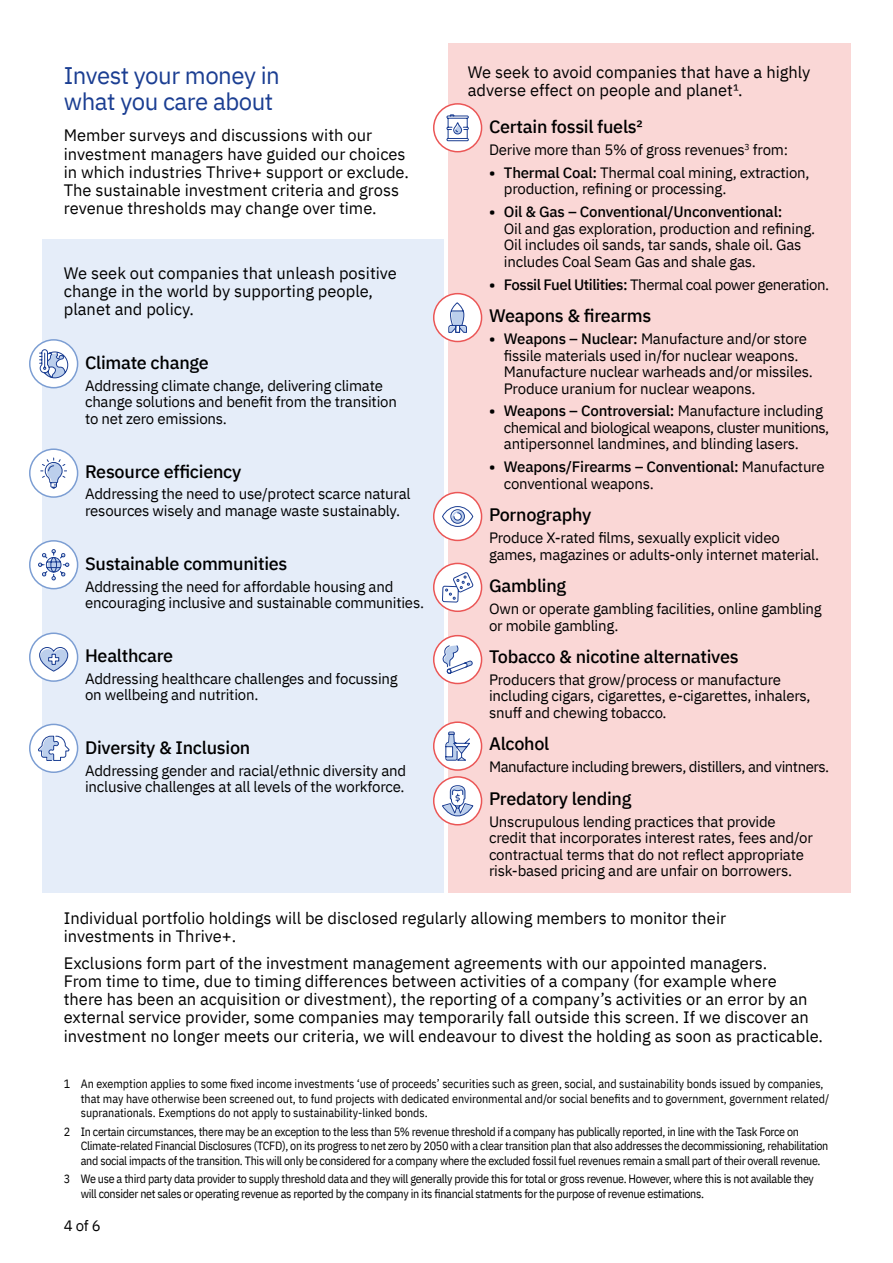
<style>
.page{position:relative;width:893px;height:1263px;background:#fff}
.page>*{position:absolute;margin:0;border:0;box-sizing:border-box;transform-origin:0 0}
.CFS_02_Subhead_1{font:24px/26.4px "IBM Plex Sans";letter-spacing:-.02em;color:#1b3e92}
.CFS_02_Subhead_3_ADJ{font:500 18px "IBM Plex Sans";letter-spacing:-.015em;color:#000}
.CFS_01_Body{font:16.5px/18.1px "IBM Plex Sans";color:#000}
.CFS_04_Table_Body{font:15px/16.5px "IBM Plex Sans";letter-spacing:-.015em;color:#000}
.CFS_04_Table_Body-2{font:15px/16.5px "IBM Plex Sans";letter-spacing:-.035em;color:#000}
.CFS_09_Footnote{font:12px/14.4px "IBM Plex Sans Cond";letter-spacing:-.025em;color:#000}
.CFS_09_Footnote-2{font:12px/14.4px "IBM Plex Sans Cond";color:#000}
.s1{font-weight:600}
.s2{font-weight:500}
</style>
<div class="page">
<div style="left:43px;top:240px;width:401px;height:653px;background:#e5edf9"></div>
<div style="left:448px;top:44px;width:402px;height:849px;background:#fad7d6"></div>
<div style="left:30px;top:340px;width:48px;height:48px;background:#fff;border-radius:50%"></div>
<svg style="left:39px;top:349px;width:29px;height:29px"></svg>
<div style="left:29px;top:339px;width:49px;height:49px;border:2px solid #7c9ed3;border-radius:50%"></div>
<div style="left:30px;top:449px;width:48px;height:48px;background:#fff;border-radius:50%"></div>
<svg style="left:40px;top:458px;width:27px;height:31px"></svg>
<div style="left:29px;top:448px;width:49px;height:50px;border:2px solid #7c9ed3;border-radius:50%"></div>
<div style="left:30px;top:541px;width:48px;height:48px;background:#fff;border-radius:50%"></div>
<svg style="left:38px;top:549px;width:31px;height:31px"></svg>
<div style="left:29px;top:540px;width:49px;height:49px;border:2px solid #7c9ed3;border-radius:50%"></div>
<div style="left:30px;top:633px;width:48px;height:48px;background:#fff;border-radius:50%"></div>
<svg style="left:39px;top:647px;width:29px;height:24px"></svg>
<div style="left:29px;top:632px;width:49px;height:50px;border:2px solid #7c9ed3;border-radius:50%"></div>
<div style="left:30px;top:724px;width:48px;height:48px;background:#fff;border-radius:50%"></div>
<svg style="left:38px;top:736px;width:31px;height:25px"></svg>
<div style="left:29px;top:724px;width:49px;height:49px;border:2px solid #7c9ed3;border-radius:50%"></div>
<div style="left:434px;top:104px;width:48px;height:48px;background:#fff;border-radius:50%"></div>
<svg style="left:447px;top:115px;width:22px;height:26px"></svg>
<div style="left:433px;top:103px;width:49px;height:49px;border:2px solid #eb5656;border-radius:50%"></div>
<div style="left:434px;top:294px;width:48px;height:47px;background:#fff;border-radius:50%"></div>
<svg style="left:448px;top:302px;width:19px;height:31px"></svg>
<div style="left:433px;top:293px;width:49px;height:49px;border:2px solid #eb5656;border-radius:50%"></div>
<div style="left:434px;top:493px;width:48px;height:47px;background:#fff;border-radius:50%"></div>
<svg style="left:442px;top:506px;width:31px;height:21px"></svg>
<div style="left:433px;top:492px;width:49px;height:49px;border:2px solid #eb5656;border-radius:50%"></div>
<div style="left:434px;top:563px;width:48px;height:48px;background:#fff;border-radius:50%"></div>
<svg style="left:442px;top:572px;width:31px;height:30px"></svg>
<div style="left:433px;top:563px;width:49px;height:49px;border:2px solid #eb5656;border-radius:50%"></div>
<div style="left:434px;top:636px;width:48px;height:47px;background:#fff;border-radius:50%"></div>
<svg style="left:443px;top:645px;width:29px;height:29px"></svg>
<div style="left:433px;top:635px;width:49px;height:49px;border:2px solid #eb5656;border-radius:50%"></div>
<div style="left:434px;top:722px;width:48px;height:48px;background:#fff;border-radius:50%"></div>
<svg style="left:446px;top:732px;width:24px;height:28px"></svg>
<div style="left:433px;top:721px;width:49px;height:50px;border:2px solid #eb5656;border-radius:50%"></div>
<div style="left:434px;top:777px;width:48px;height:48px;background:#fff;border-radius:50%"></div>
<svg style="left:442px;top:785px;width:31px;height:31px"></svg>
<div style="left:433px;top:776px;width:49px;height:49px;border:2px solid #eb5656;border-radius:50%"></div>
<p class="CFS_01_Body" style="left:468px;top:62px;width:344px">We seek to avoid companies that have a highly adverse effect on people and planet1.</p>
<h4 class="CFS_02_Subhead_3_ADJ" style="left:489px;top:113px;width:155px">Certain fossil fuels2</h4>
<p class="CFS_04_Table_Body" style="left:489px;top:140px;width:301px">Derive more than 5% of gross revenues<sup>3</sup> from:</p>
<p class="CFS_04_Table_Body" style="left:504px;top:163px;width:307px;text-indent:-15px"><span class="s1">•</span> <span class="s2">Thermal Coal:</span> Thermal coal mining, extraction, production, refining or processing.</p>
<p class="CFS_04_Table_Body" style="left:504px;top:202px;width:313px;text-indent:-15px"><span class="s1">•</span> <span class="s2">Oil &amp; Gas – Conventional/Unconventional:<br></span>Oil and gas exploration, production and refining.<br>Oil includes oil sands, tar sands, shale oil. Gas includes Coal Seam Gas and shale gas.</p>
<p class="CFS_04_Table_Body" style="left:489px;top:275px;width:342px"><span class="s1">•</span> <span class="s2">Fossil Fuel Utilities:</span> Thermal coal power generation.</p>
<h4 class="CFS_02_Subhead_3_ADJ" style="left:489px;top:302px;width:164px">Weapons &amp; firearms</h4>
<p class="CFS_04_Table_Body" style="left:504px;top:329px;width:310px;text-indent:-15px"><span class="s1">•</span> <span class="s2">Weapons – Nuclear:</span> Manufacture and/or store fissile materials used in/for nuclear weapons.<br>Manufacture nuclear warheads and/or missiles.<br>Produce uranium for nuclear weapons.</p>
<p class="CFS_04_Table_Body-2" style="left:504px;top:402px;width:327px;text-indent:-15px"><span class="s1">•</span> <span class="s2">Weapons – Controversial:</span> Manufacture including chemical and biological weapons, cluster munitions, antipersonnel landmines, and blinding lasers.</p>
<p class="CFS_04_Table_Body" style="left:504px;top:457px;width:322px;text-indent:-15px"><span class="s1">•</span> <span class="s2">Weapons/Firearms – Conventional:</span> Manufacture conventional weapons.</p>
<h4 class="CFS_02_Subhead_3_ADJ" style="left:489px;top:501px;width:104px">Pornography</h4>
<p class="CFS_04_Table_Body" style="left:489px;top:528px;width:332px">Produce X-rated films, sexually explicit video games, magazines or adults-only internet material.</p>
<h4 class="CFS_02_Subhead_3_ADJ" style="left:489px;top:572px;width:79px">Gambling</h4>
<p class="CFS_04_Table_Body" style="left:489px;top:599px;width:334px">Own or operate gambling facilities, online gambling or mobile gambling.</p>
<h4 class="CFS_02_Subhead_3_ADJ" style="left:489px;top:643px;width:251px">Tobacco &amp; nicotine alternatives</h4>
<p class="CFS_04_Table_Body" style="left:489px;top:670px;width:323px">Producers that grow/process or manufacture including cigars, cigarettes, e-cigarettes, inhalers, snuff and chewing tobacco.</p>
<h4 class="CFS_02_Subhead_3_ADJ" style="left:489px;top:730px;width:62px">Alcohol</h4>
<p class="CFS_04_Table_Body-2" style="left:489px;top:757px;width:342px">Manufacture including brewers, distillers, and vintners.</p>
<h4 class="CFS_02_Subhead_3_ADJ" style="left:489px;top:784px;width:144px">Predatory lending</h4>
<p class="CFS_04_Table_Body" style="left:489px;top:812px;width:325px">Unscrupulous lending practices that provide credit that incorporates interest rates, fees and/or contractual terms that do not reflect appropriate risk-based pricing and are unfair on borrowers.</p>
<p class="CFS_01_Body" style="left:64px;top:908px;width:664px">Individual portfolio holdings will be disclosed regularly allowing members to monitor their investments in Thrive+.</p>
<p class="CFS_01_Body" style="left:64px;top:953px;width:761px">Exclusions form part of the investment management agreements with our appointed managers.<br>From time to time, due to timing differences between activities of a company (for example where<br>there has been an acquisition or divestment), the reporting of a company’s activities or an error by an external service provider, some companies may temporarily fall outside this screen. If we discover an investment no longer meets our criteria, we will endeavour to divest the holding as soon as practicable.</p>
<h2 class="CFS_02_Subhead_1" style="left:64px;top:60px;width:218px">Invest your money in what you care about</h2>
<p class="CFS_01_Body" style="left:64px;top:125px;width:347px">Member surveys and discussions with our investment managers have guided our choices in which industries Thrive+ support or exclude.<br>The sustainable investment criteria and gross revenue thresholds may change over time.</p>
<p class="CFS_01_Body" style="left:64px;top:263px;width:335px">We seek out companies that unleash positive change in the world by supporting people, planet and policy.</p>
<h4 class="CFS_02_Subhead_3_ADJ" style="left:85px;top:349px;width:125px">Climate change</h4>
<p class="CFS_04_Table_Body" style="left:85px;top:376px;width:313px">Addressing climate change, delivering climate change solutions and benefit from the transition to net zero emissions.</p>
<h4 class="CFS_02_Subhead_3_ADJ" style="left:85px;top:457px;width:158px">Resource efficiency</h4>
<p class="CFS_04_Table_Body" style="left:85px;top:485px;width:327px">Addressing the need to use/protect scarce natural resources wisely and manage waste sustainably.</p>
<h4 class="CFS_02_Subhead_3_ADJ" style="left:85px;top:549px;width:204px">Sustainable communities</h4>
<p class="CFS_04_Table_Body" style="left:85px;top:577px;width:341px">Addressing the need for affordable housing and encouraging inclusive and sustainable communities.</p>
<h4 class="CFS_02_Subhead_3_ADJ" style="left:85px;top:641px;width:90px">Healthcare</h4>
<p class="CFS_04_Table_Body" style="left:85px;top:669px;width:314px">Addressing healthcare challenges and focussing on wellbeing and nutrition.</p>
<h4 class="CFS_02_Subhead_3_ADJ" style="left:85px;top:734px;width:167px">Diversity &amp; Inclusion</h4>
<p class="CFS_04_Table_Body" style="left:85px;top:761px;width:323px">Addressing gender and racial/ethnic diversity and inclusive challenges at all levels of the workforce.</p>
<p class="CFS_09_Footnote-2" style="left:81px;top:1076px;width:750px;text-indent:-17px">1 An exemption applies to some fixed income investments ‘use of proceeds’ securities such as green, social, and sustainability bonds issued by companies, that may have otherwise been screened out, to fund projects with dedicated environmental and/or social benefits and to government, government related/ supranationals. Exemptions do not apply to sustainability-linked bonds.</p>
<p class="CFS_09_Footnote" style="left:81px;top:1123px;width:749px;text-indent:-17px">2 In certain circumstances, there may be an exception to the less than 5% revenue threshold if a company has publically reported, in line with the Task Force on<br>Climate-related Financial Disclosures (TCFD), on its progress to net zero by 2050 with a clear transition plan that also addresses the decommissioning, rehabilitation and social impacts of the transition. This will only be considered for a company where the excluded fossil fuel revenues remain a small part of their overall revenue.</p>
<p class="CFS_09_Footnote" style="left:81px;top:1171px;width:735px;text-indent:-17px">3 We use a third party data provider to supply threshold data and they will generally provide this for total or gross revenue. However, where this is not available they will consider net sales or operating revenue as reported by the company in its financial statments for the purpose of revenue estimations.</p>
<p class="CFS_04_Table_Body" style="left:64px;top:1216px;width:39px">4 of 6</p>
</div>
